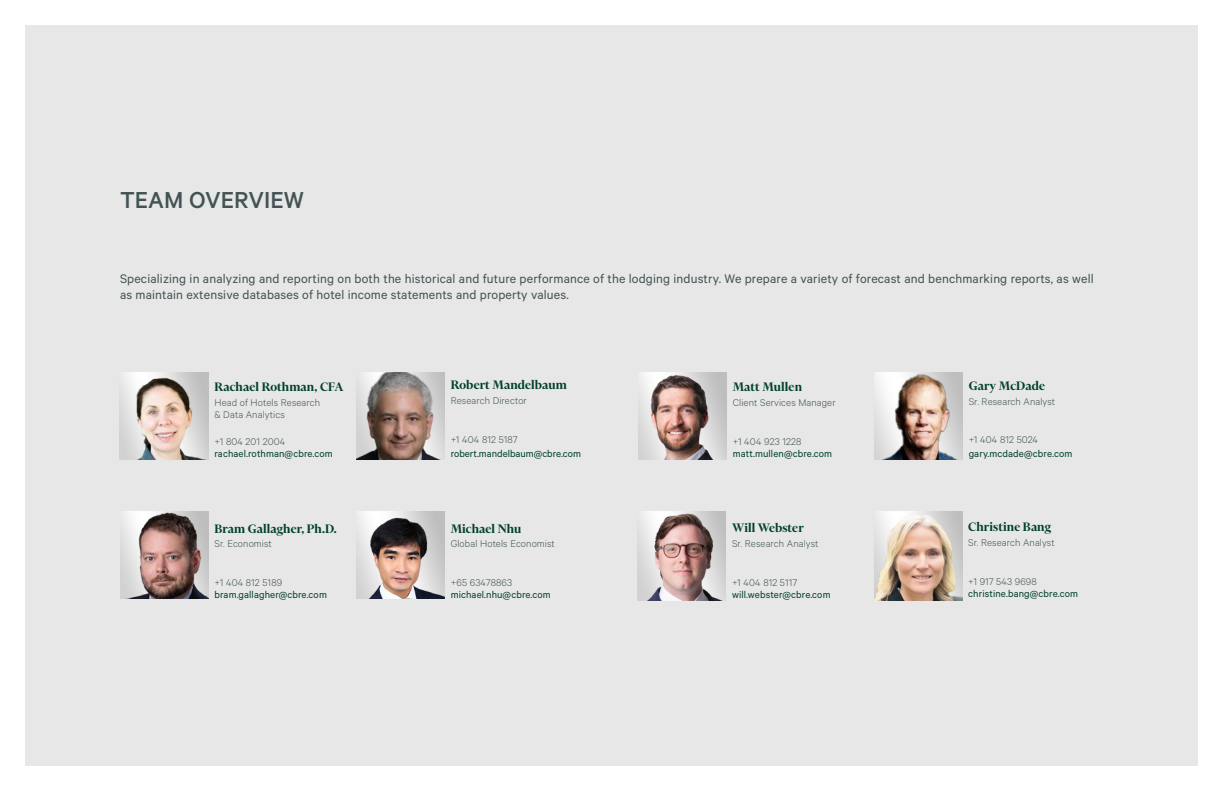
<style>
.page{position:relative;width:1224px;height:792px;background:#fff}
.page>*{position:absolute;margin:0;border:0;box-sizing:border-box;transform-origin:0 0}
.t1{font:500 26px "Calibre";color:#435254}
.Body_copy{font:14px/16px "Calibre";letter-spacing:.01em;color:#435254}
.Contacts_Page_-_Name{font:600 14px "Financier Display";letter-spacing:.01em;color:#003f2d}
.Contacts_Page_-_Deta{font:11px/12px "Calibre";letter-spacing:.01em;color:#003f2d}
.Contacts_Page_-_Deta-2{font:300 11px/12px "Calibre";letter-spacing:.01em;color:#435254}
.Contacts_Page_-_Name-2{font:11px/14px "Calibre";color:#003f2d}
.Contacts_Page_-_Name-3{font:300 11px "Calibre";letter-spacing:.01em;color:#435254}
.s1{font-weight:300;color:#435254}
</style>
<div class="page">
<div style="left:26px;top:26px;width:1172px;height:740px;background:#e6e7e6"></div>
<img style="left:120px;top:372px;width:89px;height:87px">
<img style="left:638px;top:372px;width:89px;height:87px">
<img style="left:356px;top:372px;width:89px;height:87px">
<img style="left:874px;top:372px;width:89px;height:87px">
<img style="left:121px;top:511px;width:87px;height:88px">
<img style="left:638px;top:511px;width:88px;height:90px">
<img style="left:356px;top:511px;width:89px;height:88px">
<img style="left:875px;top:511px;width:88px;height:90px">
<p class="t1" style="left:120px;top:185px;width:185px">TEAM OVERVIEW</p>
<p class="Body_copy" style="left:120px;top:270px;width:975px">Specializing in analyzing and reporting on both the historical and future performance of the lodging industry. We prepare a variety of forecast and benchmarking reports, as well as maintain extensive databases of hotel income statements and property values.</p>
<p class="Contacts_Page_-_Name" style="left:214px;top:378px;width:130px">Rachael Rothman, CFA</p>
<p class="Contacts_Page_-_Deta-2" style="left:214px;top:396px;width:107px">Head of Hotels Research &amp; Data Analytics</p>
<p class="Contacts_Page_-_Deta" style="left:214px;top:435px;width:120px"><span class="s1">+1 804 201 2004 </span>rachael.rothman@cbre.com</p>
<p class="Contacts_Page_-_Name" style="left:214px;top:519px;width:124px">Bram Gallagher, Ph.D.</p>
<p class="Contacts_Page_-_Deta-2" style="left:214px;top:537px;width:59px">Sr. Economist</p>
<p class="Contacts_Page_-_Deta" style="left:214px;top:576px;width:114px"><span class="s1">+1 404 812 5189 </span>bram.gallagher@cbre.com</p>
<p class="Contacts_Page_-_Name" style="left:451px;top:375px;width:118px">Robert Mandelbaum</p>
<p class="Contacts_Page_-_Name-3" style="left:451px;top:394px;width:78px">Research Director</p>
<p class="Contacts_Page_-_Name-2" style="left:451px;top:432px;width:132px"><span class="s1">+1 404 812 5187 </span>robert.mandelbaum@cbre.com</p>
<p class="Contacts_Page_-_Name" style="left:451px;top:519px;width:72px">Michael Nhu</p>
<p class="Contacts_Page_-_Deta-2" style="left:451px;top:537px;width:106px">Global Hotels Economist</p>
<p class="Contacts_Page_-_Deta" style="left:451px;top:576px;width:102px"><span class="s1">+65 63478863 </span>michael.nhu@cbre.com</p>
<p class="Contacts_Page_-_Name" style="left:733px;top:378px;width:71px">Matt Mullen</p>
<p class="Contacts_Page_-_Deta-2" style="left:733px;top:396px;width:104px">Client Services Manager</p>
<p class="Contacts_Page_-_Deta" style="left:733px;top:435px;width:101px"><span class="s1">+1 404 923 1228 </span>matt.mullen@cbre.com</p>
<p class="Contacts_Page_-_Name" style="left:732px;top:519px;width:73px">Will Webster</p>
<p class="Contacts_Page_-_Deta-2" style="left:732px;top:537px;width:88px">Sr. Research Analyst</p>
<p class="Contacts_Page_-_Deta" style="left:732px;top:576px;width:100px"><span class="s1">+1 404 812 5117 </span>will.webster@cbre.com</p>
<p class="Contacts_Page_-_Name" style="left:969px;top:377px;width:78px">Gary McDade</p>
<p class="Contacts_Page_-_Deta-2" style="left:969px;top:395px;width:88px">Sr. Research Analyst</p>
<p class="Contacts_Page_-_Deta" style="left:969px;top:432px;width:105px;line-height:14px"><span class="s1">+1 404 812 5024 </span>gary.mcdade@cbre.com</p>
<p class="Contacts_Page_-_Name" style="left:968px;top:518px;width:84px">Christine Bang</p>
<p class="Contacts_Page_-_Name-3" style="left:968px;top:536px;width:88px">Sr. Research Analyst</p>
<p class="Contacts_Page_-_Name-2" style="left:968px;top:575px;width:111px;line-height:12px"><span class="s1">+1 917 543 9698 </span>christine.bang@cbre.com</p>
</div>
